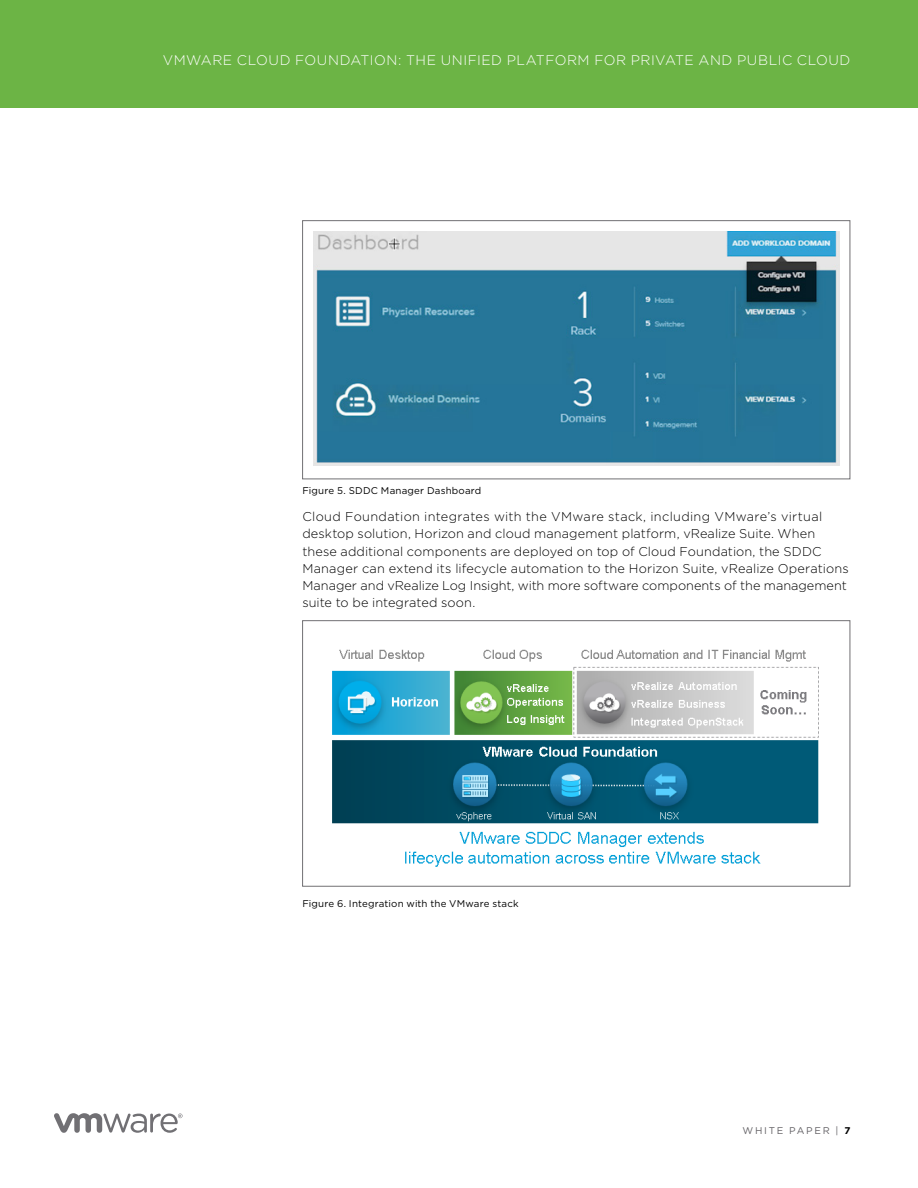
<style>
.page{position:relative;width:918px;height:1188px;background:#fff}
.page>*{position:absolute;margin:0;border:0;box-sizing:border-box;transform-origin:0 0}
.t1{font:300 13.8px "Gotham";letter-spacing:.035em;color:#fff}
.t2{font:300 12.75px/17.2px "Gotham";letter-spacing:.01em;color:#000}
.t3{font:9.75px "Gotham";letter-spacing:.02em;color:#000}
.t4{font:9.75px "Gotham";letter-spacing:.175em;color:#636165}
.s1{font-weight:700;color:#000}
</style>
<div class="page">
<div style="left:0;top:0;width:918px;height:108px;background:#6cb445"></div>
<svg style="left:54px;top:1113px;width:129px;height:20px"></svg>
<img style="left:313px;top:232px;width:526px;height:233px">
<div style="left:302px;top:220px;width:548px;height:259px;border:1px solid #717073"></div>
<img style="left:332px;top:649px;width:487px;height:218px">
<div style="left:302px;top:620px;width:548px;height:266px;border:1px solid #717073"></div>
<p class="t1" style="left:163px;top:51px;width:689px">VMWARE CLOUD FOUNDATION: THE UNIFIED PLATFORM FOR PRIVATE AND PUBLIC CLOUD</p>
<p class="t3" style="left:302px;top:484px;width:181px">Figure 5. SDDC Manager Dashboard</p>
<p class="t2" style="left:302px;top:508px;width:548px">Cloud Foundation integrates with the VMware stack, including VMware’s virtual desktop solution, Horizon and cloud management platform, vRealize Suite. When these additional components are deployed on top of Cloud Foundation, the SDDC Manager can extend its lifecycle automation to the Horizon Suite, vRealize Operations Manager and vRealize Log Insight, with more software components of the management suite to be integrated soon.</p>
<p class="t3" style="left:302px;top:898px;width:218px">Figure 6. Integration with the VMware stack</p>
<p class="t4" style="left:743px;top:1125px;width:109px">WHITE PAPER | <span class="s1">7</span></p>
</div>
